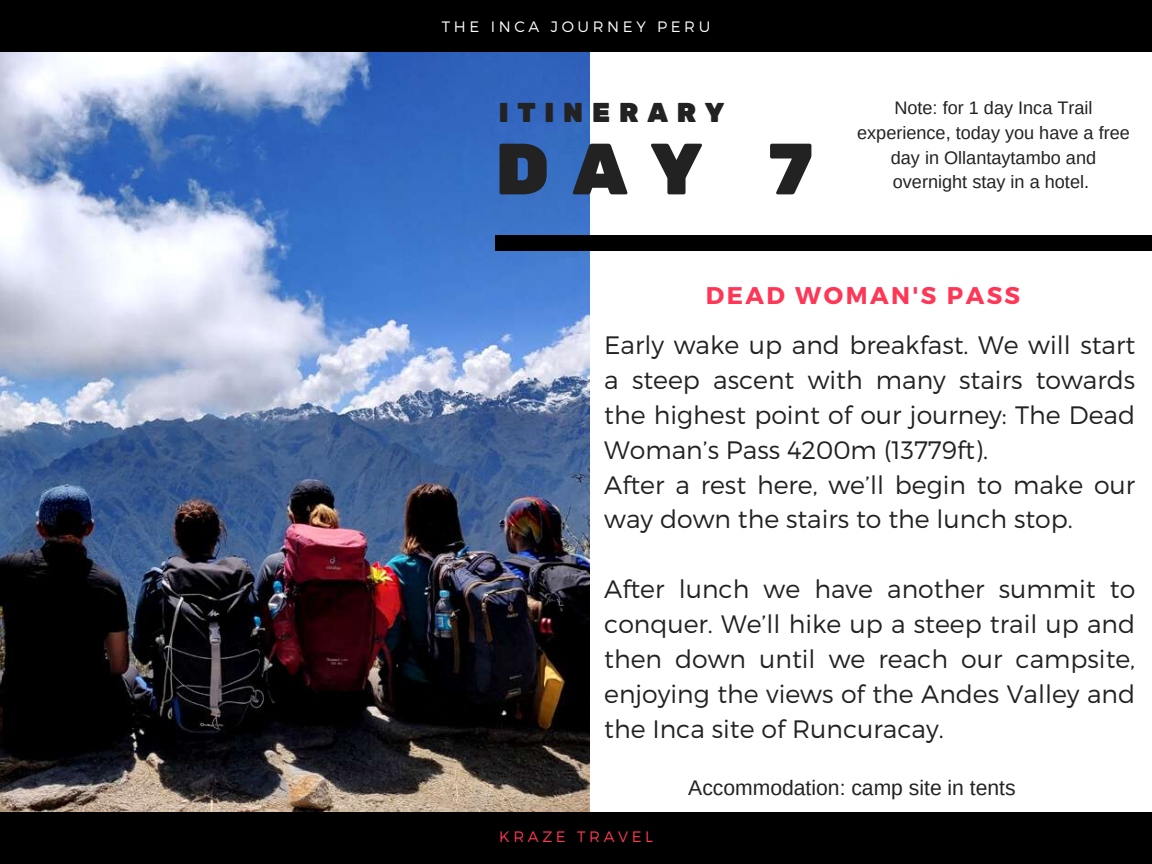
<style>
.page{position:relative;width:1152px;height:864px;background:#fff}
.page>*{position:absolute;margin:0;border:0;box-sizing:border-box;transform-origin:0 0}
.t1{font:72.45px "Rubik One";color:#222}
.t2{font:27.15px "Rubik One";letter-spacing:.3em;color:#222}
.t3{font:300 25.2px/34.8px "Montserrat";color:#222}
.t4{font:700 24.15px "Montserrat";letter-spacing:.1em;color:#ff3656}
.t5{font:21.15px "Arimo";color:#222}
.t6{font:18.15px/24.8px "Arimo";color:#222;text-align:center}
.t7{font:300 15.15px "Montserrat";letter-spacing:.24em;color:#fff}
.t8{font:300 15.15px "Montserrat";letter-spacing:.24em;color:#ff3656}
</style>
<div class="page">
<img style="left:0;top:52px;width:590px;height:761px">
<div style="left:495px;top:235px;width:657px;height:16px;background:#000"></div>
<div style="left:0;top:813px;width:1152px;height:51px;background:#000"></div>
<div style="left:0;top:0;width:1152px;height:52px;background:#000"></div>
<p class="t7" style="left:442px;top:16px;width:270px">THE INCA JOURNEY PERU</p>
<p class="t2" style="left:498px;top:97px;width:228px">ITINERARY</p>
<h1 class="t1" style="left:495px;top:127px;width:321px">DAY 7</h1>
<p class="t6" style="left:857px;top:95px;width:274px">Note: for 1 day Inca Trail experience, today you have a free day in Ollantaytambo and overnight stay in a hotel.</p>
<p class="t4" style="left:706px;top:280px;width:316px">DEAD WOMAN'S PASS</p>
<p class="t3" style="left:604px;top:326px;width:533px">Early wake up and breakfast. We will start a steep ascent with many stairs towards the highest point of our journey: The Dead Woman’s Pass 4200m (13779ft).<br>After a rest here, we’ll begin to make our way down the stairs to the lunch stop.</p>
<p class="t3" style="left:604px;top:570px;width:533px;text-align:justify">After lunch we have another summit to conquer. We’ll hike up a steep trail up and then down until we reach our campsite, enjoying the views of the Andes Valley and the Inca site of Runcuracay.</p>
<p class="t8" style="left:499px;top:827px;width:155px">KRAZE TRAVEL</p>
<p class="t5" style="left:688px;top:775px;width:329px">Accommodation: camp site in tents</p>
</div>
